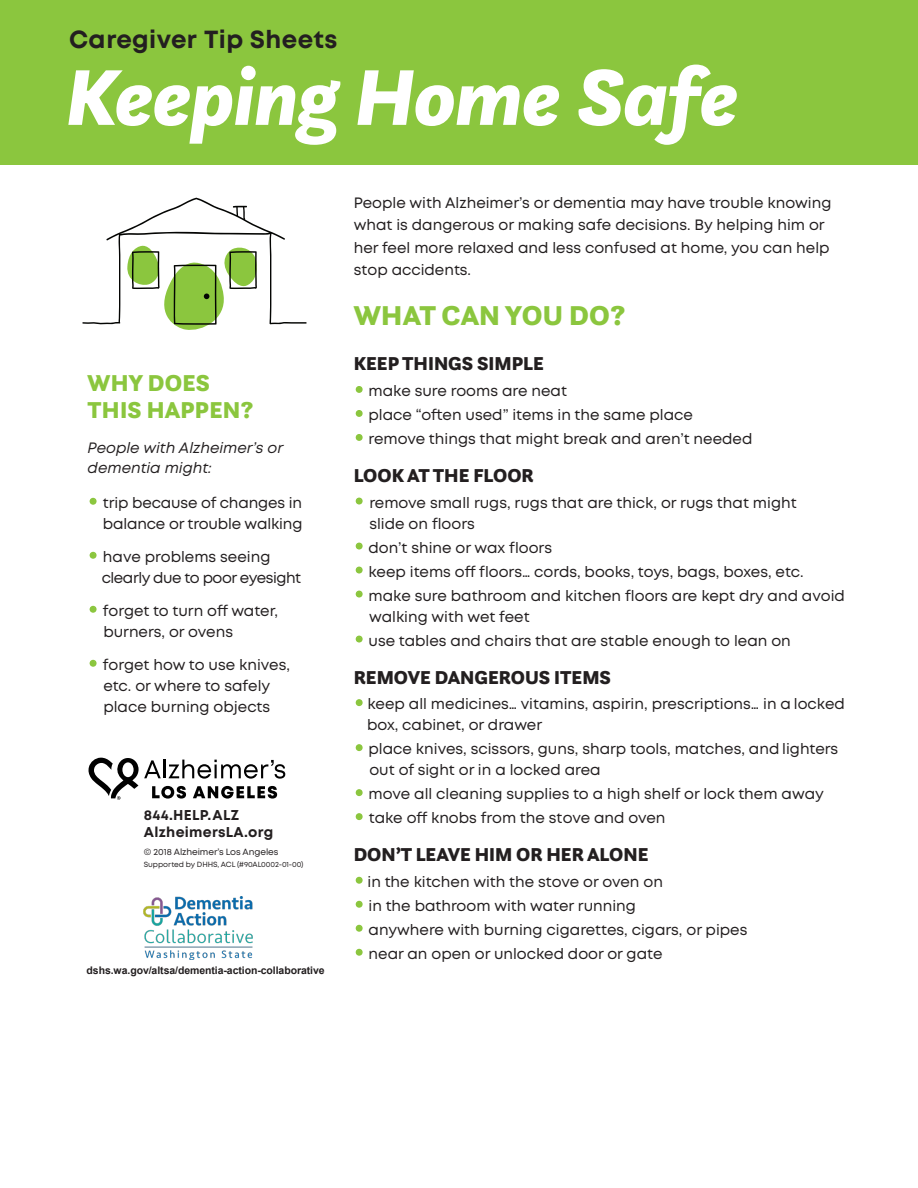
<style>
.page{position:relative;width:918px;height:1188px;background:#fff}
.page>*{position:absolute;margin:0;border:0;box-sizing:border-box;transform-origin:0 0}
._01-head{font:italic 900 82.5px "Questa Sans";letter-spacing:-.01em;color:#fff}
.t1{font:900 28.5px "Questa Sans";letter-spacing:.01em;color:#8bc63e}
.t2{font:700 24.75px "Mont";letter-spacing:.015em;color:#231f20}
.t3{font:900 24px "Questa Sans";letter-spacing:.01em;color:#8bc63e}
.t4{font:900 19.5px "Questa Sans";color:#231f20}
.t5{font:15px/22.5px "Mont";color:#231f20}
.t6{font:italic 15px "Mont";color:#231f20}
.t7{font:15px "Mont";letter-spacing:-.03em;color:#231f20}
.t8{font:700 14.25px "Mont";letter-spacing:.02em;color:#231f20}
.t9{font:700 10.5px "Arial";letter-spacing:-.005em;color:#231f20}
.t10{font:9px "Mont";letter-spacing:-.01em;color:#231f20}
.t11{font:7.5px "Mont";letter-spacing:-.01em;color:#231f20}
.s1{font-family:"Century Gothic";font-size:18px;color:#8bc63e}
</style>
<div class="page">
<svg style="left:83px;top:198px;width:223px;height:132px"></svg>
<div style="left:0;top:0;width:918px;height:164px;background:#8bc63e"></div>
<svg style="left:88px;top:758px;width:197px;height:42px"></svg>
<img style="left:144px;top:897px;width:109px;height:62px">
<p class="t2" style="left:69px;top:23px;width:270px">Caregiver Tip Sheets</p>
<p class="_01-head" style="left:66px;top:44px;width:674px">Keeping Home Safe</p>
<p class="t3" style="left:88px;top:367px;width:124px">WHY DOES</p>
<p class="t3" style="left:88px;top:394px;width:167px">THIS HAPPEN?</p>
<p class="t6" style="left:88px;top:438px;width:197px">People with Alzheimer’s or</p>
<p class="t6" style="left:88px;top:458px;width:126px">dementia might:</p>
<p class="t5" style="left:88px;top:491px;width:216px"><span class="s1">•</span> trip because of changes in</p>
<p class="t5" style="left:103px;top:512px;width:201px">balance or trouble walking</p>
<p class="t5" style="left:88px;top:545px;width:184px"><span class="s1">•</span> have problems seeing</p>
<p class="t7" style="left:102px;top:568px;width:201px">clearly due to poor eyesight</p>
<p class="t5" style="left:88px;top:599px;width:192px"><span class="s1">•</span> forget to turn off water,</p>
<p class="t5" style="left:103px;top:620px;width:131px">burners, or ovens</p>
<p class="t5" style="left:88px;top:653px;width:204px"><span class="s1">•</span> forget how to use knives,</p>
<p class="t5" style="left:103px;top:674px;width:168px">etc. or where to safely</p>
<p class="t5" style="left:103px;top:695px;width:168px">place burning objects</p>
<p class="t8" style="left:144px;top:806px;width:97px">844.HELP.ALZ</p>
<p class="t8" style="left:144px;top:822px;width:131px">AlzheimersLA.org</p>
<p class="t10" style="left:144px;top:846px;width:136px">© 2018 Alzheimer’s Los Angeles</p>
<p class="t11" style="left:144px;top:860px;width:161px">Supported by DHHS, ACL (#90AL0002-01-00)</p>
<p class="t9" style="left:87px;top:963px;width:240px">dshs.wa.gov/altsa/dementia-action-collaborative</p>
<p class="t5" style="left:354px;top:191px;width:479px">People with Alzheimer’s or dementia may have trouble knowing what is dangerous or making safe decisions. By helping him or</p>
<p class="t5" style="left:354px;top:236px;width:477px">her feel more relaxed and less confused at home, you can help stop accidents.</p>
<p class="t1" style="left:354px;top:297px;width:273px">WHAT CAN YOU DO?</p>
<p class="t4" style="left:354px;top:351px;width:192px">KEEP THINGS SIMPLE</p>
<p class="t5" style="left:354px;top:380px;width:215px"><span class="s1">•</span> make sure rooms are neat</p>
<p class="t5" style="left:354px;top:404px;width:341px"><span class="s1">•</span> place “often used” items in the same place</p>
<p class="t5" style="left:354px;top:428px;width:400px"><span class="s1">•</span> remove things that might break and aren’t needed</p>
<p class="t4" style="left:354px;top:463px;width:182px">LOOK AT THE FLOOR</p>
<p class="t5" style="left:354px;top:491px;width:444px"><span class="s1">•</span> remove small rugs, rugs that are thick, or rugs that might</p>
<p class="t5" style="left:369px;top:512px;width:107px">slide on floors</p>
<p class="t5" style="left:354px;top:536px;width:200px"><span class="s1">•</span> don’t shine or wax floors</p>
<p class="t5" style="left:354px;top:560px;width:451px"><span class="s1">•</span> keep items off floors… cords, books, toys, bags, boxes, etc.</p>
<p class="t5" style="left:354px;top:584px;width:493px"><span class="s1">•</span> make sure bathroom and kitchen floors are kept dry and avoid</p>
<p class="t5" style="left:369px;top:605px;width:162px">walking with wet feet</p>
<p class="t5" style="left:354px;top:629px;width:439px"><span class="s1">•</span> use tables and chairs that are stable enough to lean on</p>
<p class="t4" style="left:354px;top:664px;width:259px">REMOVE DANGEROUS ITEMS</p>
<p class="t5" style="left:354px;top:693px;width:493px"><span class="s1">•</span> keep all medicines… vitamins, aspirin, prescriptions… in a locked</p>
<p class="t5" style="left:367px;top:714px;width:177px">box, cabinet, or drawer</p>
<p class="t5" style="left:354px;top:738px;width:486px"><span class="s1">•</span> place knives, scissors, guns, sharp tools, matches, and lighters</p>
<p class="t5" style="left:369px;top:759px;width:233px">out of sight or in a locked area</p>
<p class="t5" style="left:354px;top:783px;width:472px"><span class="s1">•</span> move all cleaning supplies to a high shelf or lock them away</p>
<p class="t5" style="left:354px;top:807px;width:313px"><span class="s1">•</span> take off knobs from the stove and oven</p>
<p class="t4" style="left:354px;top:842px;width:296px">DON’T LEAVE HIM OR HER ALONE</p>
<p class="t5" style="left:354px;top:870px;width:311px"><span class="s1">•</span> in the kitchen with the stove or oven on</p>
<p class="t5" style="left:354px;top:894px;width:284px"><span class="s1">•</span> in the bathroom with water running</p>
<p class="t5" style="left:354px;top:918px;width:395px"><span class="s1">•</span> anywhere with burning cigarettes, cigars, or pipes</p>
<p class="t5" style="left:354px;top:942px;width:310px"><span class="s1">•</span> near an open or unlocked door or gate</p>
</div>
